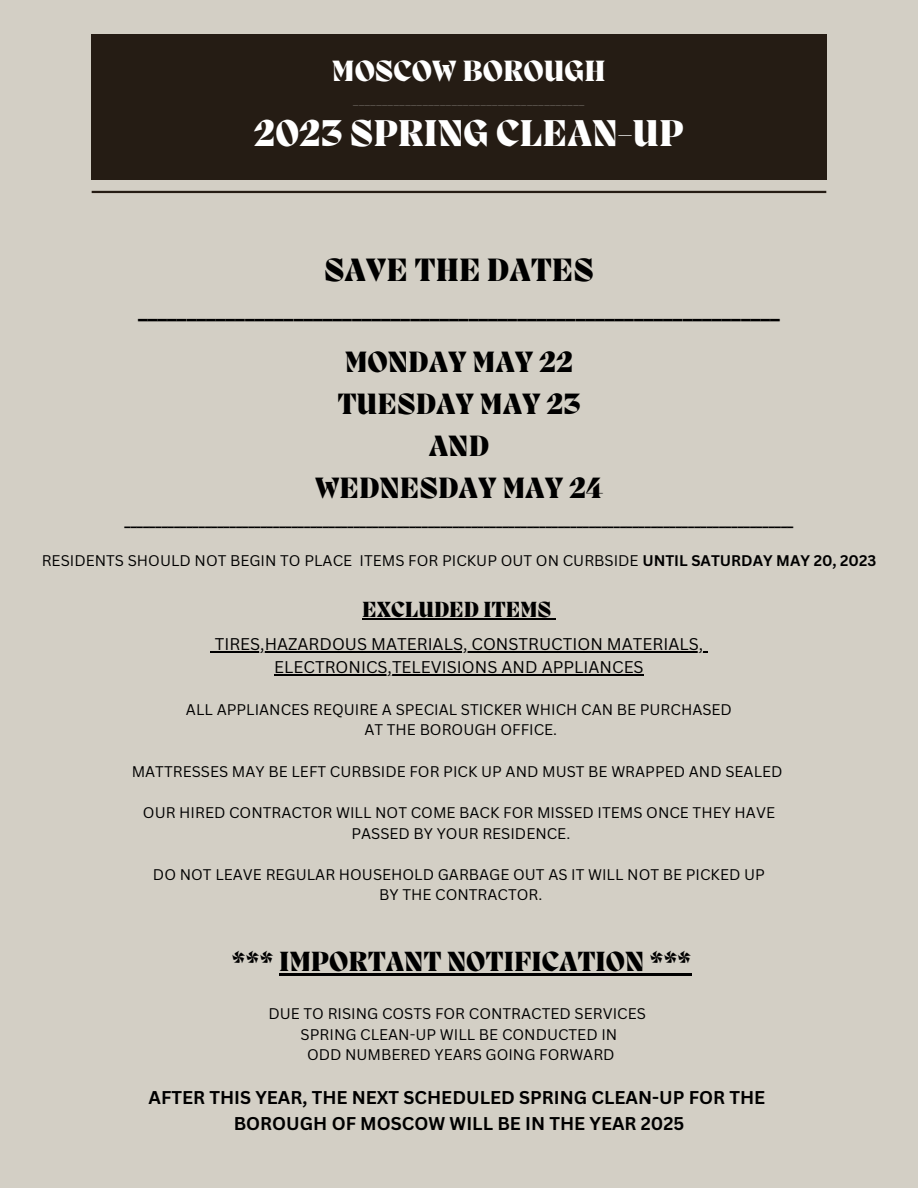
<style>
.page{position:relative;width:918px;height:1188px;background:#d3cfc5}
.page>*{position:absolute;margin:0;border:0;box-sizing:border-box;transform-origin:0 0}
.t1{font:800 38.25px "Migra";color:#fff}
.t2{font:800 33.15px "Migra";color:#000}
.t3{font:800 30.15px/42px "Migra";color:#000;text-align:center}
.t4{font:800 30.15px "Migra";color:#fff}
.t5{font:800 28.5px "Migra";color:#000}
.t6{font:800 22.5px "Migra";color:#000}
.t7{font:700 21.15px "Canva Sans";color:#000}
.t8{font:700 18px/25.2px "Canva Sans";color:#000;text-align:center}
.t9{font:16.5px/23px "Canva Sans";color:#000;text-align:center}
.t10{font:15px/20.7px "Canva Sans";color:#000;text-align:center}
.t11{font:700 13.5px "Canva Sans";color:#000}
.t12{font:800 10.65px "Migra";color:#fff}
.s1{font-weight:700}
</style>
<div class="page">
<div style="left:92px;top:34px;width:734px;height:146px;background:#251c14"></div>
<hr style="left:92px;top:191px;width:734px;height:2px;background:#251c14">
<hr style="left:362px;top:618px;width:189px;height:2px;background:#000">
<hr style="left:215px;top:651px;width:488px;height:2px;background:#000">
<hr style="left:274px;top:674px;width:370px;height:1px;background:#000">
<hr style="left:279px;top:973px;width:412px;height:2px;background:#000">
<h3 class="t4" style="left:332px;top:57px;width:275px">MOSCOW BOROUGH</h3>
<p class="t12" style="left:353px;top:96px;width:233px">________________________________________</p>
<h1 class="t1" style="left:254px;top:115px;width:431px">2023 SPRING CLEAN-UP</h1>
<h2 class="t2" style="left:324px;top:254px;width:271px">SAVE THE DATES</h2>
<h3 class="t7" style="left:138px;top:295px;width:643px">__________________________________________________________________</h3>
<h3 class="t3" style="left:315px;top:343px;width:289px">MONDAY MAY 22<br>TUESDAY MAY 23<br>AND<br>WEDNESDAY MAY 24</h3>
<p class="t11" style="left:125px;top:512px;width:670px">____________________________________________________________________________________________________________</p>
<p class="t10" style="left:42px;top:549px;width:836px">RESIDENTS SHOULD NOT BEGIN TO PLACE ITEMS FOR PICKUP OUT ON CURBSIDE <span class="s1">UNTIL SATURDAY MAY 20, 2023</span></p>
<h3 class="t6" style="left:362px;top:598px;width:191px">EXCLUDED ITEMS</h3>
<p class="t9" style="left:215px;top:632px;width:490px">TIRES,HAZARDOUS MATERIALS, CONSTRUCTION MATERIALS,<br>ELECTRONICS,TELEVISIONS AND APPLIANCES</p>
<p class="t10" style="left:186px;top:699px;width:548px">ALL APPLIANCES REQUIRE A SPECIAL STICKER WHICH CAN BE PURCHASED<br>AT THE BOROUGH OFFICE.</p>
<p class="t10" style="left:132px;top:760px;width:652px">MATTRESSES MAY BE LEFT CURBSIDE FOR PICK UP AND MUST BE WRAPPED AND SEALED</p>
<p class="t10" style="left:143px;top:802px;width:634px">OUR HIRED CONTRACTOR WILL NOT COME BACK FOR MISSED ITEMS ONCE THEY HAVE<br>PASSED BY YOUR RESIDENCE.</p>
<p class="t10" style="left:153px;top:864px;width:613px">DO NOT LEAVE REGULAR HOUSEHOLD GARBAGE OUT AS IT WILL NOT BE PICKED UP<br>BY THE CONTRACTOR.</p>
<h3 class="t5" style="left:232px;top:948px;width:461px">*** IMPORTANT NOTIFICATION ***</h3>
<p class="t10" style="left:268px;top:1003px;width:379px">DUE TO RISING COSTS FOR CONTRACTED SERVICES<br>SPRING CLEAN-UP WILL BE CONDUCTED IN<br>ODD NUMBERED YEARS GOING FORWARD</p>
<p class="t8" style="left:149px;top:1085px;width:618px">AFTER THIS YEAR, THE NEXT SCHEDULED SPRING CLEAN-UP FOR THE<br>BOROUGH OF MOSCOW WILL BE IN THE YEAR 2025</p>
</div>
